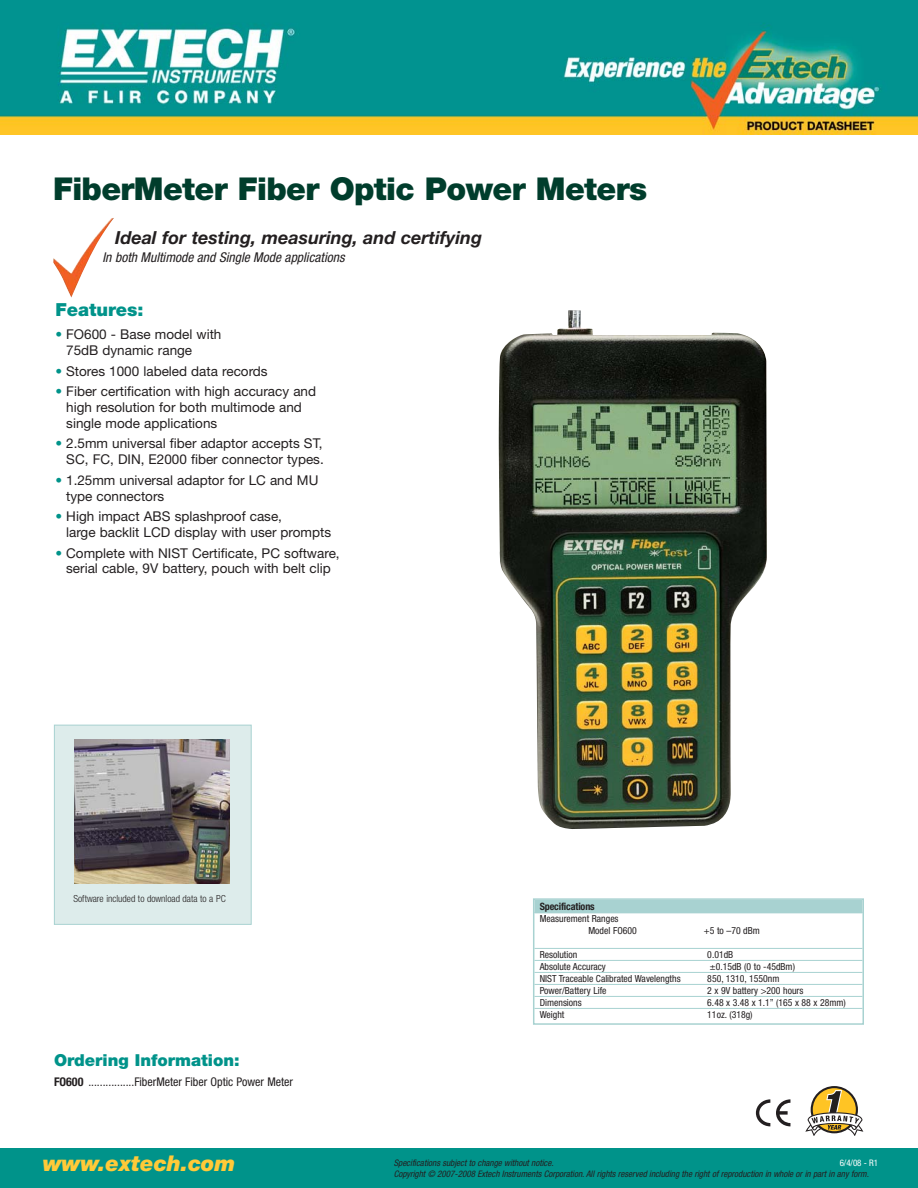
<style>
.page{position:relative;width:918px;height:1188px;background:#fff}
.page>*{position:absolute;margin:0;border:0;box-sizing:border-box;transform-origin:0 0}
.t1{font:900 31.5px "Helvetica Neue LT";letter-spacing:-.02em;color:#003d2c}
.t2{font:italic 900 21.75px "Helvetica Neue LT";color:#ffca38}
.t3{font:italic 700 18px "Helvetica Neue LT";color:#231f20}
.t4{font:900 18px "Helvetica Neue LT";color:#00938a}
.t5{font:900 16.5px "Helvetica Neue LT";color:#00938a}
.t6{font:13.5px/15.8px "Helvetica Neue LT";color:#231f20}
.t7{font:italic condensed 13.5px "Helvetica Neue LT";color:#231f20}
.t8{font:condensed 12px "Helvetica Neue LT";color:#231f20}
.t9{font:700 condensed 10.2px "Helvetica Neue LT";letter-spacing:-.015em;color:#231f20}
.t10{font:condensed 9.75px/12px "Helvetica Neue LT";color:#231f20}
.t11{font:300 condensed 9.75px "Helvetica Neue LT";color:#231f20}
.t12{font:italic condensed 9px "Helvetica Neue LT";color:#231f20}
.t13{font:condensed 9px "Helvetica Neue LT";color:#fff}
.s1{color:#00938a}
.s2{font-weight:700}
</style>
<div class="page">
<div style="left:0;top:1148px;width:918px;height:40px;background:#00938a"></div>
<img style="left:53px;top:218px;width:61px;height:80px">
<img style="left:499px;top:310px;width:268px;height:519px">
<svg style="left:805px;top:1086px;width:58px;height:50px"></svg>
<svg style="left:756px;top:1099px;width:14px;height:27px"></svg>
<svg style="left:776px;top:1099px;width:14px;height:27px"></svg>
<div style="left:55px;top:725px;width:196px;height:199px;background:#ddeceb"></div>
<div style="left:54px;top:725px;width:198px;height:200px;border:1px solid #a8d2d1"></div>
<img style="left:74px;top:740px;width:156px;height:143px">
<div style="left:533px;top:898px;width:331px;height:127px;border:2px solid #a8d2d1"></div>
<div style="left:534px;top:900px;width:328px;height:13px;background:#a8d2d1"></div>
<hr style="left:534px;top:948px;width:328px;height:1px;background:#a8d2d1">
<hr style="left:534px;top:960px;width:328px;height:1px;background:#a8d2d1">
<hr style="left:534px;top:972px;width:328px;height:1px;background:#a8d2d1">
<hr style="left:534px;top:984px;width:328px;height:1px;background:#a8d2d1">
<hr style="left:534px;top:996px;width:328px;height:1px;background:#a8d2d1">
<hr style="left:534px;top:1008px;width:328px;height:1px;background:#a8d2d1">
<img style="left:0;top:0;width:918px;height:135px">
<h1 class="t1" style="left:53px;top:177px;width:595px">FiberMeter Fiber Optic Power Meters</h1>
<h3 class="t3" style="left:115px;top:231px;width:369px">Ideal for testing, measuring, and certifying</h3>
<p class="t7" style="left:103px;top:252px;width:244px">In both Multimode and Single Mode applications</p>
<h3 class="t4" style="left:55px;top:303px;width:90px">Features:</h3>
<p class="t6" style="left:66px;top:328px;width:157px;text-indent:-11px"><span class="s1">•</span> FO600 - Base model with<br>75dB dynamic range</p>
<p class="t6" style="left:55px;top:364px;width:214px"><span class="s1">•</span> Stores 1000 labeled data records</p>
<p class="t6" style="left:66px;top:385px;width:251px;text-indent:-11px"><span class="s1">•</span> Fiber certification with high accuracy and high resolution for both multimode and single mode applications</p>
<p class="t6" style="left:55px;top:437px;width:270px;text-align:right"><span class="s1">•</span> 2.5mm universal fiber adaptor accepts ST,<br>SC, FC, DIN, E2000 fiber connector types.</p>
<p class="t6" style="left:66px;top:474px;width:254px;text-indent:-11px"><span class="s1">•</span> 1.25mm universal adaptor for LC and MU type connectors</p>
<p class="t6" style="left:66px;top:510px;width:266px;text-indent:-11px"><span class="s1">•</span> High impact ABS splashproof case,<br>large backlit LCD display with user prompts</p>
<p class="t6" style="left:55px;top:546px;width:286px;text-align:center"><span class="s1">•</span> Complete with NIST Certificate, PC software, serial cable, 9V battery, pouch with belt clip</p>
<p class="t11" style="left:73px;top:895px;width:154px">Software included to download data to a PC</p>
<p class="t5" style="left:54px;top:1055px;width:187px">Ordering Information:</p>
<p class="t8" style="left:54px;top:1077px;width:241px"><span class="s2">FO600</span> ................FiberMeter Fiber Optic Power Meter</p>
<h2 class="t2" style="left:43px;top:1156px;width:194px">www.extech.com</h2>
<p class="t9" style="left:540px;top:903px;width:57px">Specifications</p>
<p class="t10" style="left:588px;top:914px;width:50px;text-indent:-49px">Measurement Ranges<br>Model FO600</p>
<p class="t10" style="left:704px;top:926px;width:57px">+5 to –70 dBm</p>
<p class="t10" style="left:540px;top:950px;width:39px">Resolution</p>
<p class="t10" style="left:707px;top:950px;width:27px">0.01dB</p>
<p class="t10" style="left:540px;top:962px;width:68px">Absolute Accuracy</p>
<p class="t10" style="left:710px;top:962px;width:87px">±0.15dB (0 to -45dBm)</p>
<p class="t10" style="left:540px;top:974px;width:142px">NIST Traceable Calibrated Wavelengths</p>
<p class="t10" style="left:707px;top:974px;width:74px">850, 1310, 1550nm</p>
<p class="t10" style="left:540px;top:986px;width:68px">Power/Battery Life</p>
<p class="t10" style="left:707px;top:986px;width:98px">2 x 9V battery &gt;200 hours</p>
<p class="t10" style="left:540px;top:998px;width:44px">Dimensions</p>
<p class="t10" style="left:707px;top:998px;width:140px">6.48 x 3.48 x 1.1” (165 x 88 x 28mm)</p>
<p class="t10" style="left:540px;top:1010px;width:26px">Weight</p>
<p class="t10" style="left:707px;top:1010px;width:47px">11oz. (318g)</p>
<p class="t12" style="left:394px;top:1160px;width:161px">Specifications subject to change without notice.</p>
<p class="t13" style="left:840px;top:1160px;width:40px">6/4/08 - R1</p>
<p class="t12" style="left:394px;top:1171px;width:477px">Copyright © 2007-2008 Extech Instruments Corporation. All rights reserved including the right of reproduction in whole or in part in any form.</p>
</div>
